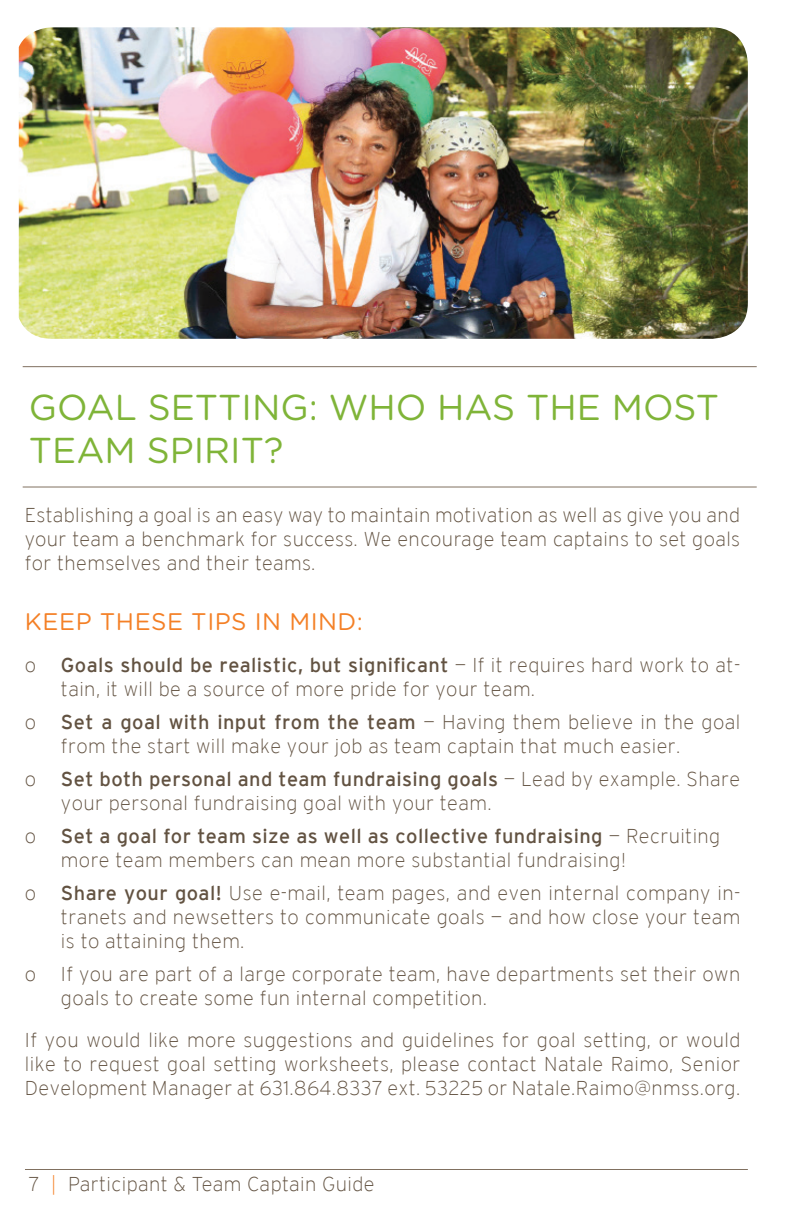
<style>
.page{position:relative;width:792px;height:1224px;background:#fff}
.page>*{position:absolute;margin:0;border:0;box-sizing:border-box;transform-origin:0 0}
.t1{font:36px/43.2px "Gotham Rounded";color:#7fb438}
._2-Subhead{font:24px "Gotham Rounded";letter-spacing:.02em;color:#f48026}
.X-Tabs{font:200 20px/24px "Interstate";letter-spacing:.02em;color:#625241}
.X-Body_Copy{font:200 20px/24px "Interstate";letter-spacing:.02em;color:#625241;text-align:justify}
.s1{font-weight:400}
.s2{color:#f48026}
</style>
<div class="page">
<hr style="left:23px;top:366px;width:734px;height:1px;background:#807060">
<hr style="left:23px;top:487px;width:734px;height:1px;background:#807060">
<img style="left:19px;top:27px;width:729px;height:312px">
<hr style="left:25px;top:1169px;width:723px;height:1px;background:#807060">
<p class="t1" style="left:29px;top:384px;width:692px">GOAL SETTING: WHO HAS THE MOST<br>TEAM SPIRIT?</p>
<p class="X-Body_Copy" style="left:25px;top:503px;width:717px">Establishing a goal is an easy way to maintain motivation as well as give you and your team a benchmark for success. We encourage team captains to set goals for themselves and their teams.</p>
<p class="_2-Subhead" style="left:25px;top:605px;width:340px">KEEP THESE TIPS IN MIND:</p>
<p class="X-Tabs" style="left:61px;top:653px;width:681px;text-indent:-36px">o <span class="s1">Goals should be realistic, but significant</span> — If it requires hard work to at&shy;tain, it will be a source of more pride for your team.</p>
<p class="X-Tabs" style="left:61px;top:710px;width:681px;text-indent:-36px">o <span class="s1">Set a goal with input from the team</span> — Having them believe in the goal from the start will make your job as team captain that much easier.</p>
<p class="X-Tabs" style="left:61px;top:767px;width:681px;text-indent:-36px">o <span class="s1">Set both personal and team fundraising goals</span> — Lead by example. Share your personal fundraising goal with your team.</p>
<p class="X-Tabs" style="left:61px;top:824px;width:661px;text-indent:-36px">o <span class="s1">Set a goal for team size as well as collective fundraising</span> — Recruiting more team members can mean more substantial fundraising!</p>
<p class="X-Tabs" style="left:61px;top:881px;width:681px;text-align:justify;text-indent:-36px">o <span class="s1">Share your goal!</span> Use e-mail, team pages, and even internal company in&shy;tranets and newsetters to communicate goals — and how close your team is to attaining them.</p>
<p class="X-Tabs" style="left:61px;top:962px;width:681px;text-indent:-36px">o If you are part of a large corporate team, have departments set their own goals to create some fun internal competition.</p>
<p class="X-Body_Copy" style="left:25px;top:1028px;width:717px">If you would like more suggestions and guidelines for goal setting, or would like to request goal setting worksheets, please contact Natale Raimo, Senior Development Manager at 631.864.8337 ext. 53225 or Natale.Raimo@nmss.org.</p>
<p class="X-Body_Copy" style="left:29px;top:1172px;width:347px">7 <span class="s2">|</span> Participant &amp; Team Captain Guide</p>
</div>
